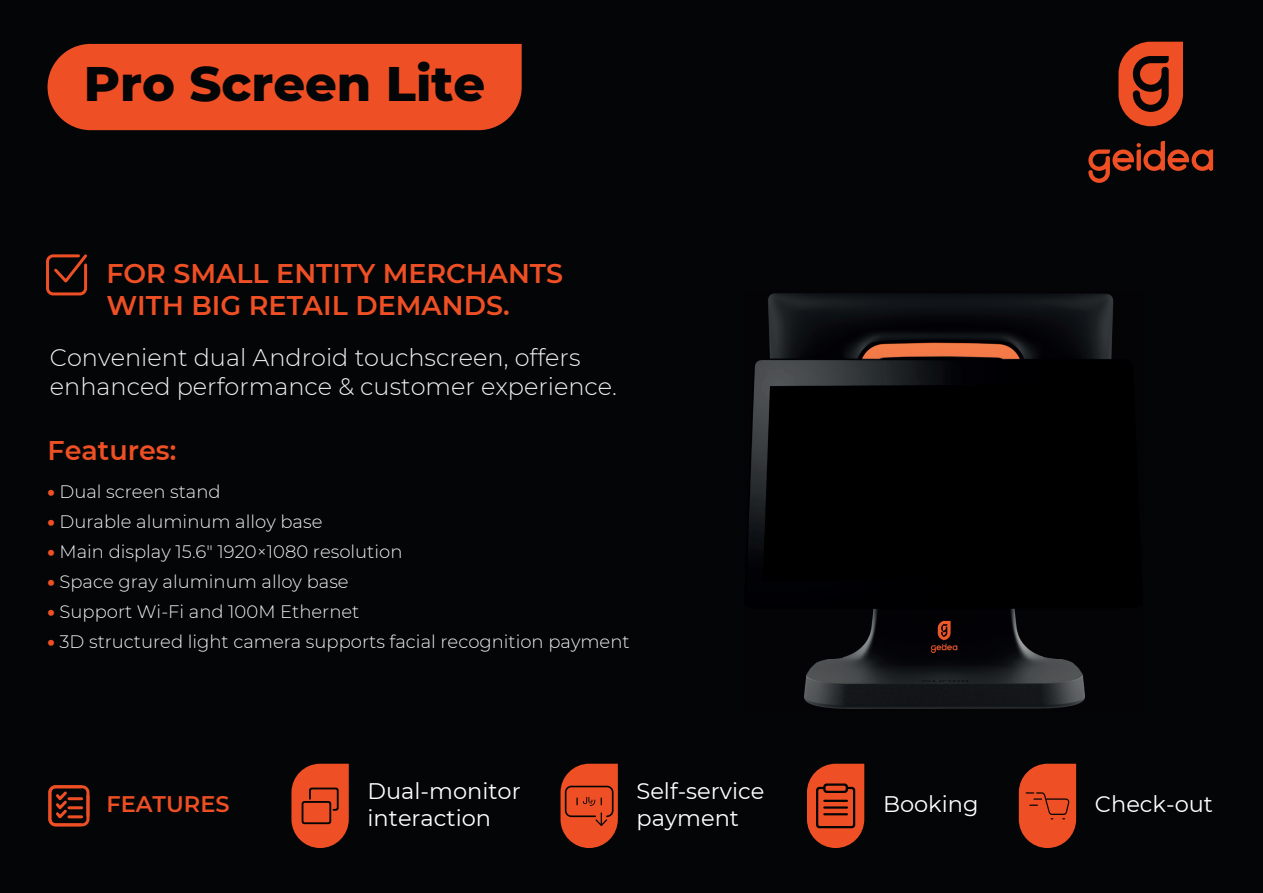
<style>
.page{position:relative;width:1263px;height:893px;background:#040506}
.page>*{position:absolute;margin:0;border:0;box-sizing:border-box;transform-origin:0 0}
.t1{font:800 49.5px "Montserrat";color:#040506}
.t2{font:600 27px/32.4px "Montserrat";color:#ee4f24}
.t3{font:300 24px/28.8px "Montserrat";color:#f0f1f1}
.t4{font:22.5px/27px "Montserrat";color:#fff}
.t5{font:600 22.5px "Montserrat";color:#ee4f24}
.t6{font:300 18px "Montserrat";color:#f0f1f1}
.s1{font-weight:900;color:#ee4f24}
</style>
<div class="page">
<div style="left:48px;top:44px;width:474px;height:86px;background:#ee4f24"></div>
<svg style="left:1088px;top:42px;width:125px;height:141px"></svg>
<img style="left:749px;top:293px;width:365px;height:416px">
<svg style="left:807px;top:764px;width:57px;height:84px"></svg>
<svg style="left:560px;top:764px;width:58px;height:84px;background:#c3411e"></svg>
<svg style="left:291px;top:764px;width:58px;height:84px;background:#c3411e"></svg>
<svg style="left:48px;top:785px;width:42px;height:42px"></svg>
<svg style="left:46px;top:254px;width:42px;height:42px"></svg>
<svg style="left:1019px;top:764px;width:57px;height:84px;background:#ce441f"></svg>
<h1 class="t1" style="left:84px;top:47px;width:403px">Pro Screen Lite</h1>
<h2 class="t2" style="left:106px;top:256px;width:458px">FOR SMALL ENTITY MERCHANTS<br>WITH BIG RETAIL DEMANDS.</h2>
<h3 class="t3" style="left:50px;top:342px;width:569px">Convenient dual Android touchscreen, offers enhanced performance &amp; customer experience.</h3>
<h2 class="t2" style="left:48px;top:433px;width:130px">Features:</h2>
<p class="t6" style="left:48px;top:480px;width:175px"><span class="s1">•</span> Dual screen stand</p>
<p class="t6" style="left:48px;top:510px;width:276px"><span class="s1">•</span> Durable aluminum alloy base</p>
<p class="t6" style="left:48px;top:540px;width:356px"><span class="s1">•</span> Main display 15.6" 1920×1080 resolution</p>
<p class="t6" style="left:48px;top:570px;width:303px"><span class="s1">•</span> Space gray aluminum alloy base</p>
<p class="t6" style="left:48px;top:600px;width:313px"><span class="s1">•</span> Support Wi-Fi and 100M Ethernet</p>
<p class="t6" style="left:48px;top:630px;width:584px"><span class="s1">•</span> 3D structured light camera supports facial recognition payment</p>
<p class="t5" style="left:106px;top:788px;width:125px">FEATURES</p>
<p class="t4" style="left:368px;top:777px;width:155px">Dual-monitor interaction</p>
<p class="t4" style="left:636px;top:777px;width:129px">Self-service payment</p>
<p class="t4" style="left:883px;top:790px;width:97px">Booking</p>
<p class="t4" style="left:1095px;top:790px;width:120px">Check-out</p>
</div>
